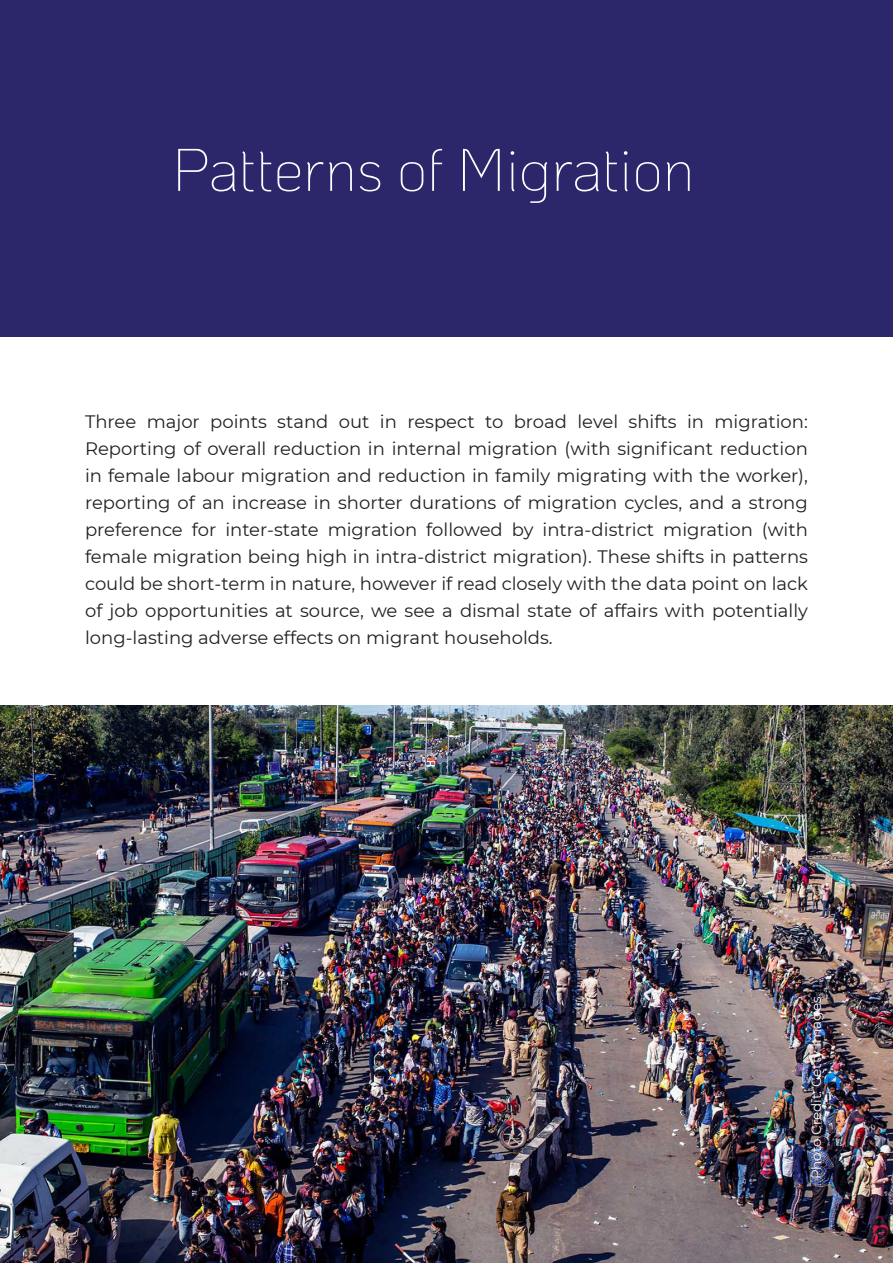
<style>
.page{position:relative;width:893px;height:1263px;background:#fff}
.page>*{position:absolute;margin:0;border:0;box-sizing:border-box;transform-origin:0 0}
.t1{font:200 60px "Ko Ho";letter-spacing:-.005em;color:#fff}
.t2{font:18px/27px "Montserrat";color:#231f20;text-align:justify}
.t3{font:13.5px "Montserrat";color:#fff}
</style>
<div class="page">
<div style="left:0;top:0;width:893px;height:337px;background:#2c266b"></div>
<img style="left:0;top:706px;width:893px;height:557px">
<p class="t1" style="left:172px;top:125px;width:524px">Patterns of Migration</p>
<p class="t2" style="left:85px;top:408px;width:724px">Three major points stand out in respect to broad level shifts in migration:<br>Reporting of overall reduction in internal migration (with significant reduction in female labour migration and reduction in family migrating with the worker), reporting of an increase in shorter durations of migration cycles, and a strong preference for inter-state migration followed by intra-district migration (with female migration being high in intra-district migration). These shifts in patterns could be short-term in nature, however if read closely with the data point on lack of job opportunities at source, we see a dismal state of affairs with potentially long-lasting adverse effects on migrant households.</p>
<p class="t3" style="left:807px;top:1179px;width:184px;rotate:-90deg">Photo Credit: Getty Images</p>
</div>
